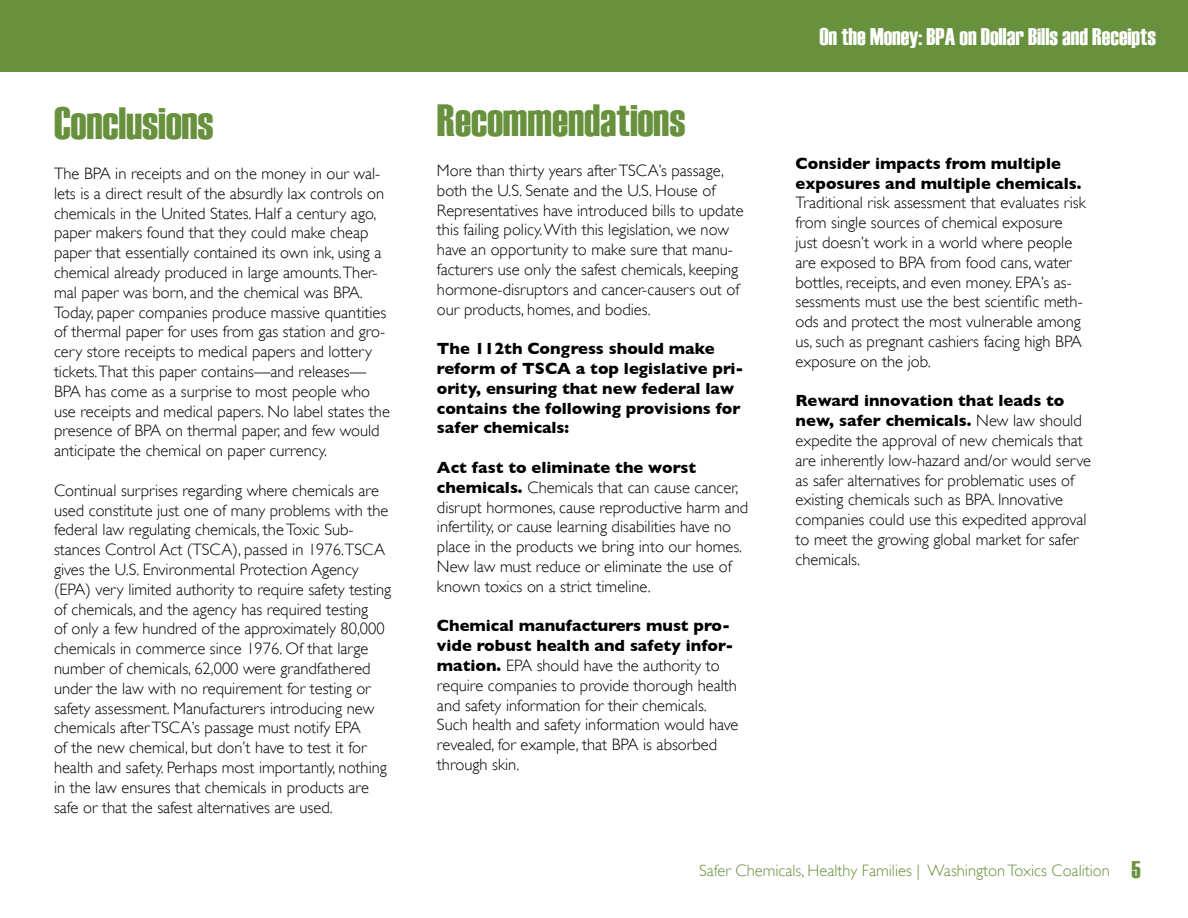
<style>
.page{position:relative;width:1188px;height:918px;background:#fff}
.page>*{position:absolute;margin:0;border:0;box-sizing:border-box;transform-origin:0 0}
.t1{font:45px "Haettenschweiler";color:#68913d}
.t2{font:24px "Haettenschweiler";color:#fff}
.t3{font:24px "Haettenschweiler";color:#68913d}
.t4{font:300 16.5px/19.8px "Gill Sans";color:#000}
.t5{font:700 16.5px/19.8px "Gill Sans";color:#000}
.t6{font:300 16.5px "Gill Sans";color:#68913d}
.s1{font-weight:700}
</style>
<div class="page">
<div style="left:0;top:0;width:1188px;height:71px;background:#68913d"></div>
<h1 class="t1" style="left:54px;top:98px;width:161px">Conclusions</h1>
<p class="t4" style="left:54px;top:164px;width:337px">The BPA in receipts and on the money in our wal&shy;lets is a direct result of the absurdly lax controls on chemicals in the United States. Half a century ago, paper makers found that they could make cheap paper that essentially contained its own ink, using a chemical already produced in large amounts.Ther&shy;mal paper was born, and the chemical was BPA.<br>Today, paper companies produce massive quantities of thermal paper for uses from gas station and gro&shy;cery store receipts to medical papers and lottery tickets.That this paper contains—and releases— BPA has come as a surprise to most people who use receipts and medical papers. No label states the presence of BPA on thermal paper, and few would anticipate the chemical on paper currency.</p>
<p class="t4" style="left:54px;top:480px;width:339px">Continual surprises regarding where chemicals are used constitute just one of many problems with the federal law regulating chemicals, the Toxic Sub&shy;stances Control Act (TSCA), passed in 1976.TSCA gives the U.S. Environmental Protection Agency (EPA) very limited authority to require safety testing of chemicals, and the agency has required testing<br>of only a few hundred of the approximately 80,000 chemicals in commerce since 1976. Of that large number of chemicals, 62,000 were grandfathered under the law with no requirement for testing or safety assessment. Manufacturers introducing new chemicals after TSCA’s passage must notify EPA<br>of the new chemical, but don’t have to test it for health and safety. Perhaps most importantly, nothing in the law ensures that chemicals in products are safe or that the safest alternatives are used.</p>
<h1 class="t1" style="left:437px;top:95px;width:250px">Recommendations</h1>
<p class="t4" style="left:437px;top:161px;width:308px">More than thirty years after TSCA’s passage, both the U.S. Senate and the U.S. House of Representatives have introduced bills to update this failing policy. With this legislation, we now have an opportunity to make sure that manu&shy;facturers use only the safest chemicals, keeping hormone-disruptors and cancer-causers out of our products, homes, and bodies.</p>
<p class="t5" style="left:437px;top:339px;width:308px">The 112th Congress should make reform of TSCA a top legislative pri&shy;ority, ensuring that new federal law contains the following provisions for safer chemicals:</p>
<p class="t4" style="left:437px;top:458px;width:313px"><span class="s1">Act fast to eliminate the worst chemicals.</span> Chemicals that can cause cancer, disrupt hormones, cause reproductive harm and infertility, or cause learning disabilities have no place in the products we bring into our homes.<br>New law must reduce or eliminate the use of known toxics on a strict timeline.</p>
<p class="t4" style="left:437px;top:616px;width:303px"><span class="s1">Chemical manufacturers must pro&shy;vide robust health and safety infor&shy;mation.</span> EPA should have the authority to require companies to provide thorough health and safety information for their chemicals.<br>Such health and safety information would have revealed, for example, that BPA is absorbed through skin.</p>
<h2 class="t2" style="left:819px;top:23px;width:338px">On the Money: BPA on Dollar Bills and Receipts</h2>
<p class="t5" style="left:796px;top:153px;width:287px">Consider impacts from multiple exposures and multiple chemicals.</p>
<p class="t4" style="left:796px;top:193px;width:292px">Traditional risk assessment that evaluates risk from single sources of chemical exposure just doesn’t work in a world where people are exposed to BPA from food cans, water bottles, receipts, and even money. EPA’s as&shy;sessments must use the best scientific meth&shy;ods and protect the most vulnerable among us, such as pregnant cashiers facing high BPA exposure on the job.</p>
<p class="t4" style="left:796px;top:391px;width:297px"><span class="s1">Reward innovation that leads to new, safer chemicals.</span> New law should expedite the approval of new chemicals that are inherently low-hazard and/or would serve as safer alternatives for problematic uses of existing chemicals such as BPA. Innovative companies could use this expedited approval to meet the growing global market for safer chemicals.</p>
<p class="t6" style="left:699px;top:861px;width:412px">Safer Chemicals, Healthy Families | Washington Toxics Coalition</p>
<h2 class="t3" style="left:1131px;top:856px;width:11px">5</h2>
</div>
